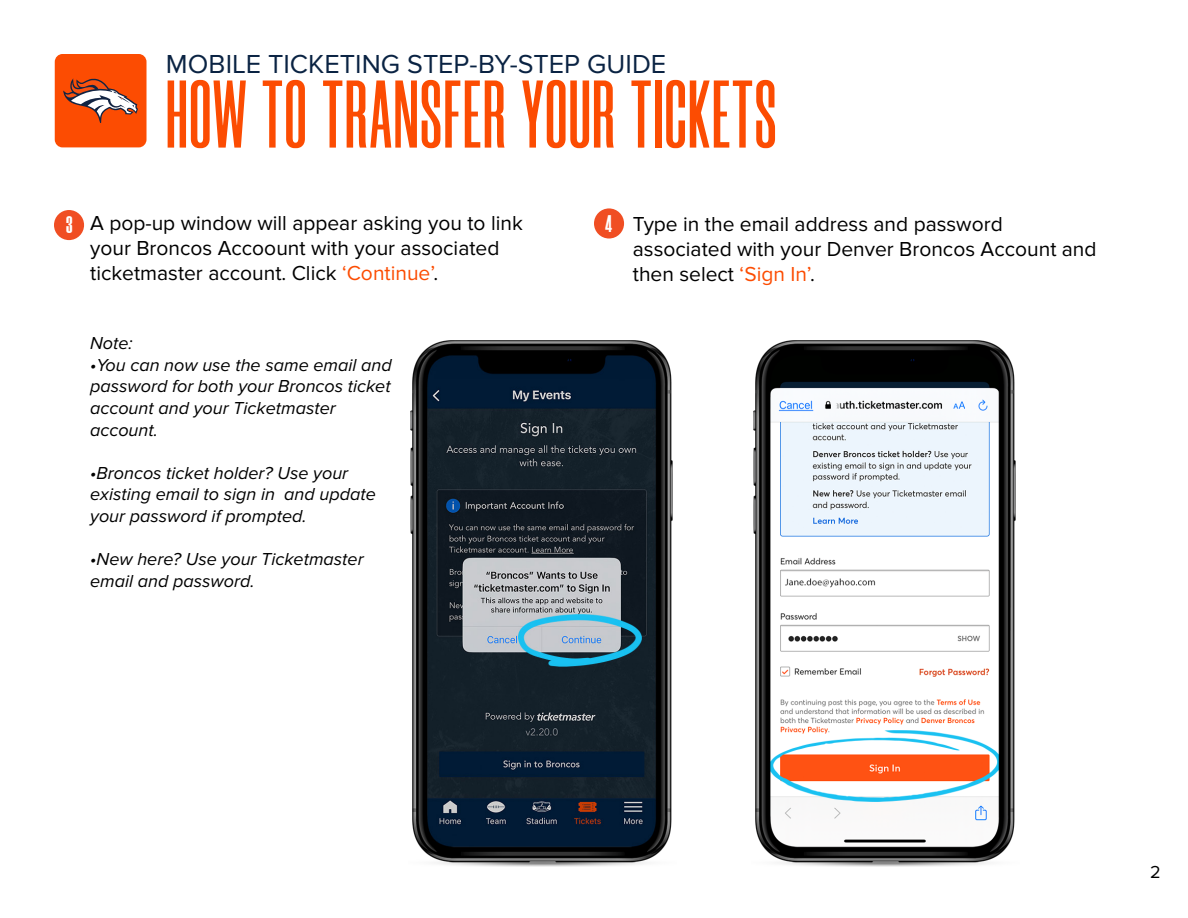
<style>
.page{position:relative;width:1188px;height:918px;background:#fff}
.page>*{position:absolute;margin:0;border:0;box-sizing:border-box;transform-origin:0 0}
.t1{font:600 96px "Morganite";letter-spacing:.02em;color:#fc4c02}
.t2{font:27px "Proxima Nova";color:#0a2343}
.t3{font:800 24px "Morganite";color:#fff;scale:1.09 1}
.t4{font:21px/25.2px "Proxima Nova";color:#000}
.t5{font:italic 18px/21.6px "Proxima Nova";color:#000}
.t6{font:18px "Proxima Nova";color:#000}
.s1{color:#fc4c02}
</style>
<div class="page">
<div style="left:55px;top:54px;width:92px;height:93px;background:#fc4c02;border-radius:8px"></div>
<svg style="left:63px;top:78px;width:75px;height:45px"></svg>
<div style="left:54px;top:210px;width:30px;height:30px;background:#f04e23;border-radius:50%"></div>
<div style="left:594px;top:208px;width:30px;height:31px;background:#f04e23;border-radius:50%"></div>
<img style="left:410px;top:340px;width:263px;height:527px">
<img style="left:753px;top:340px;width:263px;height:527px">
<h2 class="t2" style="left:166px;top:48px;width:502px">MOBILE TICKETING STEP-BY-STEP GUIDE</h2>
<h1 class="t1" style="left:166px;top:66px;width:612px">HOW TO TRANSFER YOUR TICKETS</h1>
<h3 class="t3" style="left:66px;top:212px;width:7px">3</h3>
<h3 class="t3" style="left:605px;top:211px;width:8px">4</h3>
<p class="t4" style="left:90px;top:210px;width:434px">A pop-up window will appear asking you to link your Broncos Accoount with your associated ticketmaster account. Click <span class="s1">‘Continue’</span>.</p>
<p class="t4" style="left:633px;top:212px;width:371px">Type in the email address and password</p>
<p class="t4" style="left:633px;top:237px;width:465px">associated with your Denver Broncos Account and then select <span class="s1">‘Sign In’</span>.</p>
<p class="t5" style="left:90px;top:333px;width:44px">Note:</p>
<p class="t5" style="left:90px;top:354px;width:303px;text-align:justify">•You can now use the same email and password for both your Broncos ticket account and your Ticketmaster</p>
<p class="t5" style="left:90px;top:419px;width:69px">account.</p>
<p class="t5" style="left:90px;top:462px;width:260px">•Broncos ticket holder? Use your</p>
<p class="t5" style="left:90px;top:484px;width:287px">existing email to sign in and update your password if prompted.</p>
<p class="t5" style="left:90px;top:549px;width:275px">•New here? Use your Ticketmaster email and password.</p>
<p class="t6" style="left:1150px;top:861px;width:12px">2</p>
</div>
